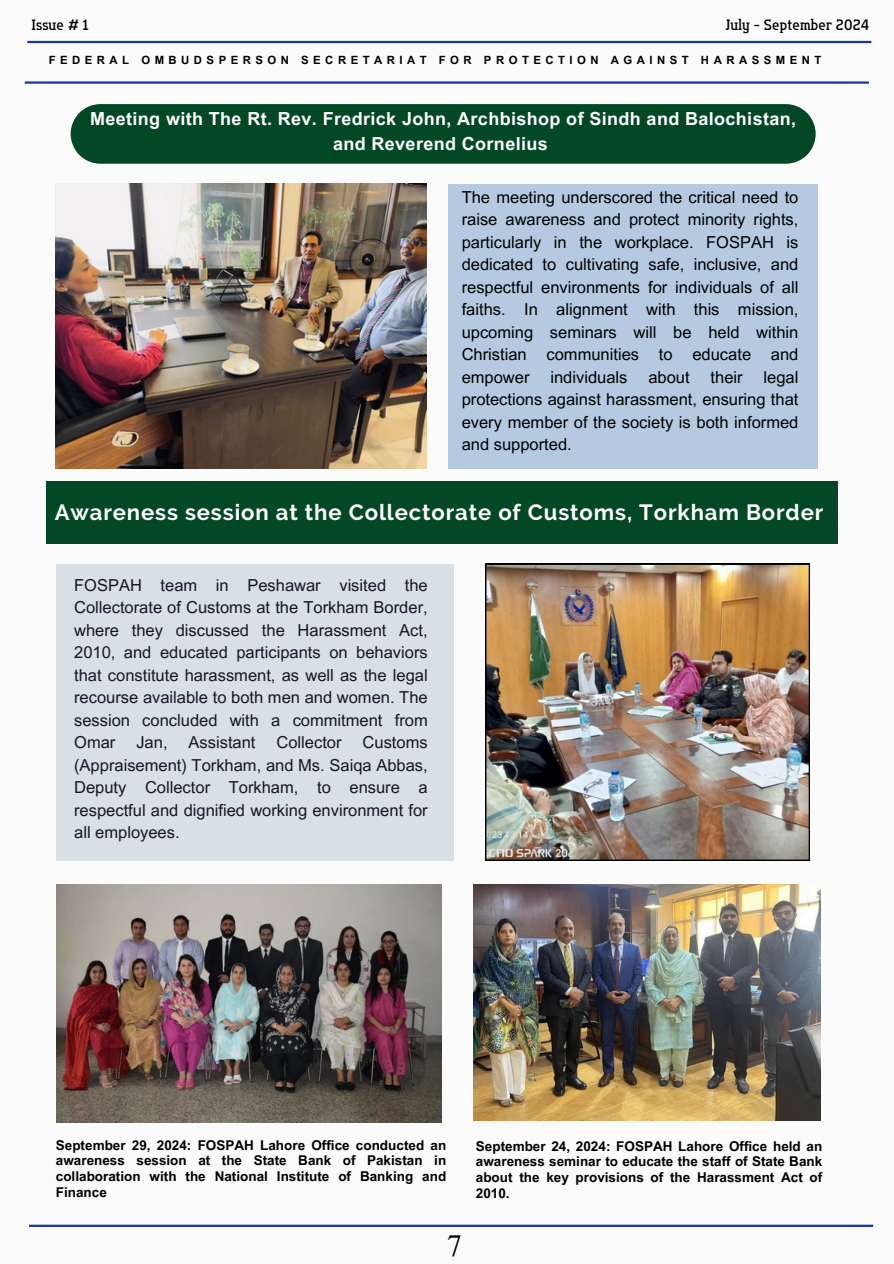
<style>
.page{position:relative;width:894px;height:1264px;background:#fff}
.page>*{position:absolute;margin:0;border:0;box-sizing:border-box;transform-origin:0 0}
.t1{font:30px "Times NRMT Pro";color:#000}
.t2{font:700 22.05px "Raleway";letter-spacing:.04em;color:#fff}
.t3{font:700 18px/24.8px "Arial MT Pro";letter-spacing:.02em;color:#fff;text-align:center}
.t4{font:16.5px/22.5px "Arial MT Pro";color:#181528;text-align:justify}
.t5{font:16.5px/22.5px "Arial MT Pro";color:#000;text-align:justify}
.t6{font:15px "Flatory Slab 500 Semi Cond";letter-spacing:.015em;color:#000}
.t7{font:700 13.5px/15.8px "Arial MT Pro";color:#000;text-align:justify}
.t8{font:700 11.4px "Arial MT Pro";letter-spacing:.395em;color:#000}
.s1{font-family:"Archivo";font-weight:900;font-size:32.85px;color:#fafbfa}
</style>
<div class="page">
<div style="left:0;top:0;width:893px;height:1263px;background:#fbfbfb"></div>
<hr style="left:27px;top:41px;width:844px;height:2px;background:#1c32a8">
<hr style="left:25px;top:81px;width:843px;height:3px;background:#1c32a8">
<hr style="left:29px;top:1224px;width:843px;height:2px;background:#1c32a8">
<div style="left:46px;top:481px;width:791px;height:62px;background:#024824"></div>
<div style="left:71px;top:104px;width:744px;height:60px;background:#024824"></div>
<div style="left:448px;top:184px;width:369px;height:284px;background:#b5cae1"></div>
<img style="left:56px;top:184px;width:370px;height:285px">
<div style="left:56px;top:564px;width:397px;height:296px;background:#d4dee3"></div>
<img style="left:485px;top:564px;width:324px;height:296px">
<img style="left:56px;top:884px;width:385px;height:238px">
<img style="left:474px;top:884px;width:346px;height:236px">
<h1 class="t6" style="left:725px;top:16px;width:145px">July - September 2024</h1>
<p class="t6" style="left:32px;top:16px;width:58px">Issue # 1</p>
<h4 class="t8" style="left:49px;top:56px;width:774px">FEDERAL OMBUDSPERSON SECRETARIAT FOR PROTECTION AGAINST HARASSMENT</h4>
<p class="t3" style="left:90px;top:108px;width:707px">Meeting with The Rt. Rev. Fredrick John, Archbishop of Sindh and Balochistan, and Reverend Cornelius</p>
<p class="t5" style="left:461px;top:188px;width:338px">The meeting underscored the critical need to raise awareness and protect minority rights, particularly in the workplace. FOSPAH is dedicated to cultivating safe, inclusive, and respectful environments for individuals of all faiths. In alignment with this mission, upcoming seminars will be held within Christian communities to educate and empower</p>
<p class="t5" style="left:461px;top:368px;width:338px;text-indent:302px">legal protections against harassment, ensuring that every member of the society is both informed and supported.</p>
<p class="t5" style="left:550px;top:368px;width:78px">individuals</p>
<p class="t5" style="left:648px;top:368px;width:43px">about</p>
<p class="t5" style="left:710px;top:368px;width:34px">their</p>
<h2 class="t2" style="left:55px;top:499px;width:770px">Awareness session at the Collectorate of Customs, Torkham Border</h2>
<p class="t4" style="left:74px;top:575px;width:355px">FOSPAH team in Peshawar visited the Collectorate of Customs at the Torkham Border, where they discussed the Harassment Act, 2010, and educated participants on behaviors that constitute harassment, as well as the legal recourse available to both men and women. The session concluded with a commitment from Omar</p>
<p class="t4" style="left:74px;top:733px;width:355px;text-indent:288px">Customs (Appraisement) Torkham, and Ms. Saiqa Abbas, Deputy Collector Torkham, to ensure a respectful and dignified working environment for all employees.</p>
<p class="t4" style="left:136px;top:733px;width:33px">Jan,</p>
<p class="t4" style="left:188px;top:733px;width:68px">Assistant</p>
<p class="t4" style="left:276px;top:733px;width:67px">Collector</p>
<p class="t7" style="left:56px;top:1138px;width:392px">September 29, 2024: FOSPAH Lahore Office conducted an awareness session at the State Bank of Pakistan in collaboration with the National Institute of Banking and Finance</p>
<p class="t7" style="left:475px;top:1139px;width:348px">September 24, 2024: FOSPAH Lahore Office held an awareness seminar to educate the staff of State Bank about the key provisions of the Harassment Act of 2010.</p>
<h4 class="t1" style="left:446px;top:1234px;width:41px">7<span class="s1">1</span></h4>
</div>
